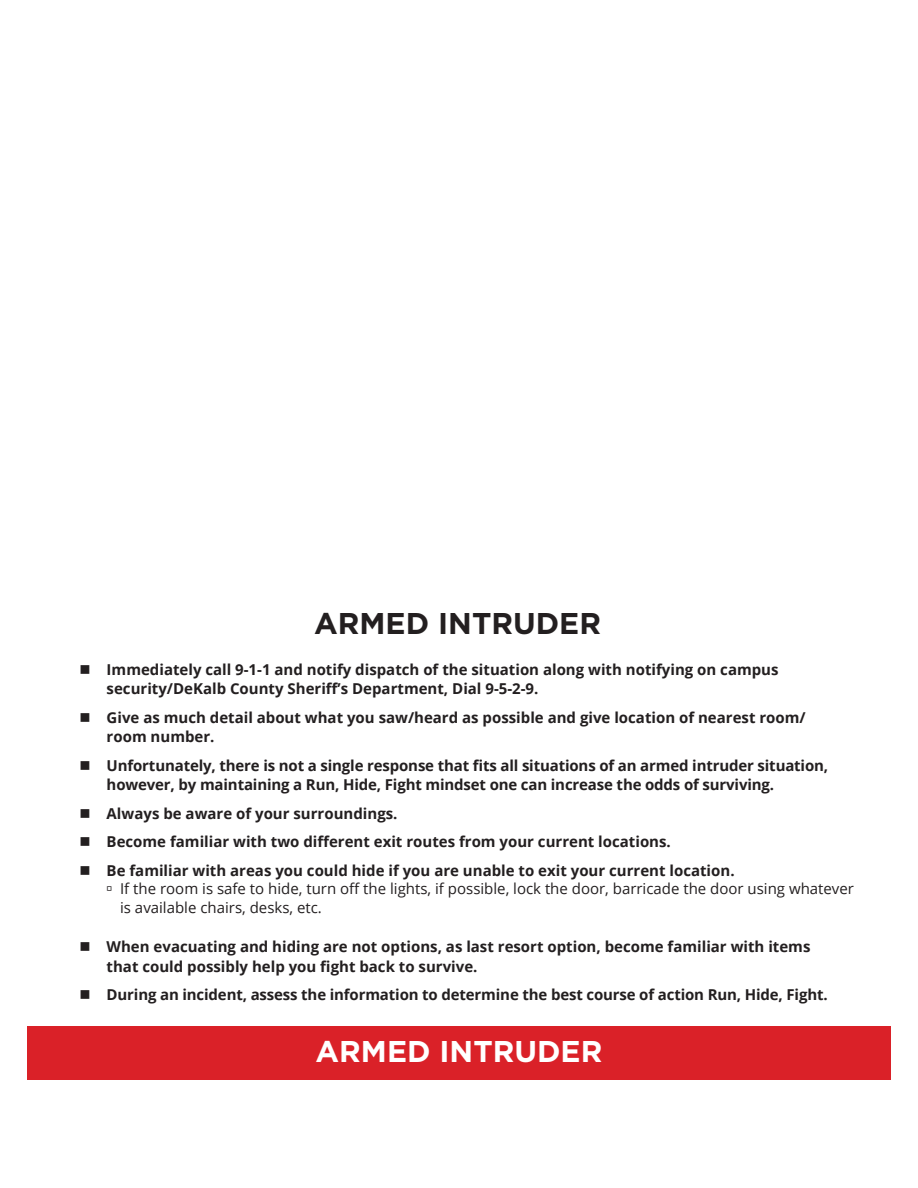
<style>
.page{position:relative;width:918px;height:1188px;background:#fff}
.page>*{position:absolute;margin:0;border:0;box-sizing:border-box;transform-origin:0 0}
.t1{font:700 30px "Gotham";color:#fff}
.t2{font:700 30px "Gotham";color:#231f20}
.t3{font:700 15px/19.5px "Open Sans";color:#231f20}
.t4{font:15px/19.5px "Open Sans";color:#231f20}
</style>
<div class="page">
<div style="left:27px;top:1026px;width:864px;height:54px;background:#da2128"></div>
<h1 class="t2" style="left:314px;top:606px;width:288px">ARMED INTRUDER</h1>
<p class="t3" style="left:107px;top:659px;width:673px">Immediately call 9-1-1 and notify dispatch of the situation along with notifying on campus security/DeKalb County Sheriff’s Department, Dial 9-5-2-9.</p>
<p class="t3" style="left:107px;top:707px;width:701px">Give as much detail about what you saw/heard as possible and give location of nearest room/ room number.</p>
<p class="t3" style="left:107px;top:755px;width:723px">Unfortunately, there is not a single response that fits all situations of an armed intruder situation, however, by maintaining a Run, Hide, Fight mindset one can increase the odds of surviving.</p>
<p class="t3" style="left:107px;top:799px;width:628px;line-height:28.5px">Always be aware of your surroundings.<br>Become familiar with two different exit routes from your current locations.<br>Be familiar with areas you could hide if you are unable to exit your current location.</p>
<p class="t4" style="left:120px;top:878px;width:735px;text-indent:-14px">→ If the room is safe to hide, turn off the lights, if possible, lock the door, barricade the door using whatever is available chairs, desks, etc.</p>
<p class="t3" style="left:107px;top:937px;width:705px">When evacuating and hiding are not options, as last resort option, become familiar with items that could possibly help you fight back to survive.</p>
<p class="t3" style="left:107px;top:985px;width:721px">During an incident, assess the information to determine the best course of action Run, Hide, Fight.</p>
<h1 class="t1" style="left:316px;top:1034px;width:288px">ARMED INTRUDER</h1>
</div>
